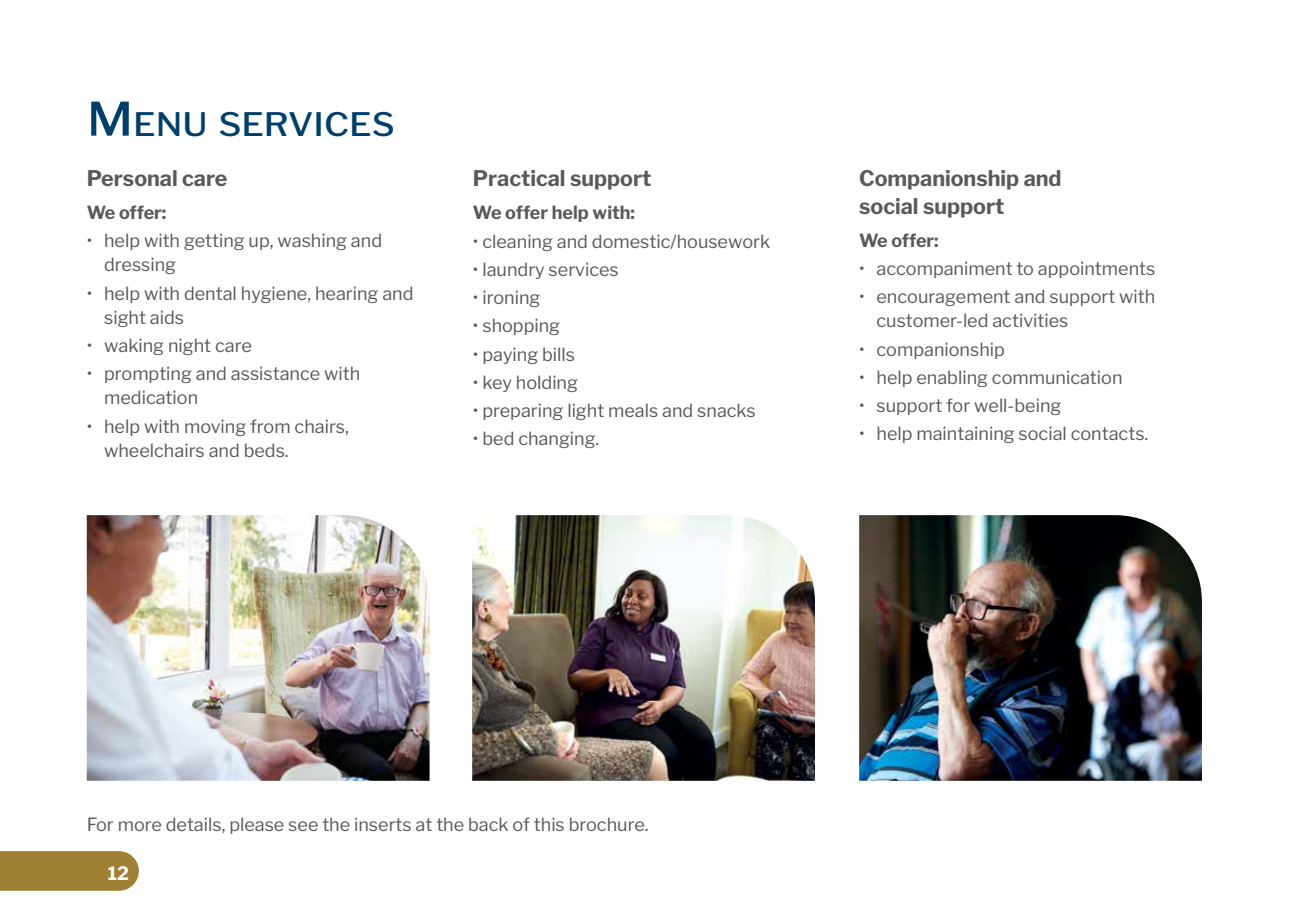
<style>
.page{position:relative;width:1289px;height:919px;background:#fff}
.page>*{position:absolute;margin:0;border:0;box-sizing:border-box;transform-origin:0 0}
.t1{font:500 32.1px "Libre Franklin";color:#003e6b;scale:1.1 1}
.t2{font:700 21.45px/27.6px "Libre Franklin";color:#58595b}
.t3{font:700 18.3px "Libre Franklin";color:#fff}
.t4{font:18px/24px "Libre Franklin";color:#58595b}
.t5{font:700 18px "Libre Franklin";color:#58595b}
.s1{font-size:45.9px}
</style>
<div class="page">
<img style="left:87px;top:515px;width:342px;height:265px">
<img style="left:472px;top:515px;width:343px;height:265px">
<img style="left:859px;top:515px;width:342px;height:265px">
<div style="left:0;top:851px;width:139px;height:39px;background:#a08034"></div>
<h1 class="t1" style="left:87px;top:105px;width:281px"><span class="s1">M</span> ENU SERVICES</h1>
<p class="t2" style="left:87px;top:165px;width:142px">Personal care</p>
<p class="t5" style="left:87px;top:202px;width:81px">We offer:</p>
<p class="t4" style="left:104px;top:229px;width:279px;text-indent:-17px">• help with getting up, washing and dressing</p>
<p class="t4" style="left:104px;top:281px;width:311px;text-indent:-17px">• help with dental hygiene, hearing and sight aids</p>
<p class="t4" style="left:87px;top:333px;width:166px">• waking night care</p>
<p class="t4" style="left:104px;top:362px;width:258px;text-indent:-17px">• prompting and assistance with medication</p>
<p class="t4" style="left:104px;top:414px;width:246px;text-indent:-17px">• help with moving from chairs, wheelchairs and beds.</p>
<p class="t2" style="left:473px;top:165px;width:180px">Practical support</p>
<p class="t5" style="left:473px;top:202px;width:164px">We offer help with:</p>
<p class="t4" style="left:473px;top:229px;width:299px">• cleaning and domestic/housework</p>
<p class="t4" style="left:473px;top:257px;width:147px">• laundry services</p>
<p class="t4" style="left:473px;top:285px;width:69px">• ironing</p>
<p class="t4" style="left:473px;top:314px;width:89px">• shopping</p>
<p class="t4" style="left:473px;top:342px;width:104px">• paying bills</p>
<p class="t4" style="left:473px;top:370px;width:106px">• key holding</p>
<p class="t4" style="left:473px;top:398px;width:284px">• preparing light meals and snacks</p>
<p class="t4" style="left:473px;top:427px;width:128px">• bed changing.</p>
<p class="t2" style="left:859px;top:165px;width:204px">Companionship and social support</p>
<p class="t5" style="left:859px;top:229px;width:81px">We offer:</p>
<p class="t4" style="left:859px;top:256px;width:298px">• accompaniment to appointments</p>
<p class="t4" style="left:876px;top:285px;width:280px;text-indent:-17px">• encouragement and support with customer-led activities</p>
<p class="t4" style="left:859px;top:337px;width:147px">• companionship</p>
<p class="t4" style="left:859px;top:365px;width:265px">• help enabling communication</p>
<p class="t4" style="left:859px;top:393px;width:204px">• support for well-being</p>
<p class="t4" style="left:859px;top:422px;width:291px">• help maintaining social contacts.</p>
<p class="t4" style="left:87px;top:812px;width:563px">For more details, please see the inserts at the back of this brochure.</p>
<p class="t3" style="left:108px;top:862px;width:23px">12</p>
</div>
